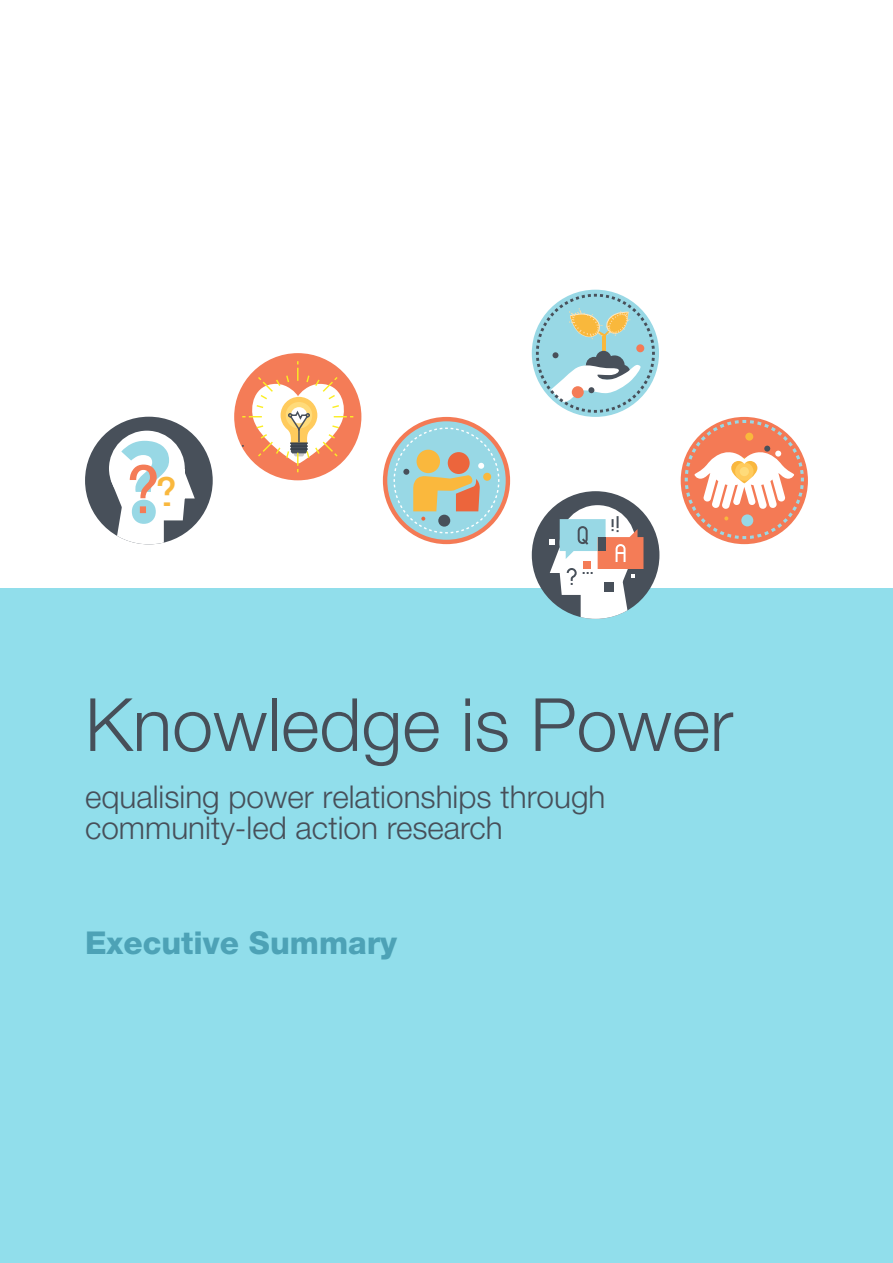
<style>
.page{position:relative;width:893px;height:1263px;background:#fff}
.page>*{position:absolute;margin:0;border:0;box-sizing:border-box;transform-origin:0 0}
.t1{font:700 119.7px "Source Code Pro";color:#98d8e5}
.Heading_1{font:300 73.5px "Helvetica Neue";color:#474f59}
.Heading_1-2{font:300 31.5px/31.5px "Helvetica Neue";color:#474f59}
.Heading_1-3{font:800 31.5px "Helvetica Neue";color:#4da2b6}
.s1{font-family:"MS P Gothic";font-weight:400;font-size:71.85px;color:#f47c57}
.s2{font-family:"OCRB";font-weight:400;font-size:45.9px;color:#f9b83e}
</style>
<div class="page">
<div style="left:0;top:589px;width:893px;height:674px;background:#91deeb"></div>
<svg style="left:534px;top:292px;width:122px;height:122px"></svg>
<div style="left:383px;top:417px;width:127px;height:127px;background:#f47a55;border-radius:50%"></div>
<div style="left:387px;top:421px;width:119px;height:119px;background:#98d8e5;border-radius:50%"></div>
<svg style="left:393px;top:427px;width:107px;height:107px"></svg>
<div style="left:85px;top:417px;width:128px;height:127px;background:#48505a;border-radius:50%"></div>
<div style="left:109px;top:431px;width:76px;height:75px;background:#fff;border-radius:50%"></div>
<svg style="left:111px;top:473px;width:84px;height:71px"></svg>
<div style="left:234px;top:353px;width:127px;height:127px;background:#f47c57;border-radius:50%"></div>
<svg style="left:683px;top:418px;width:123px;height:123px"></svg>
<svg style="left:241px;top:360px;width:114px;height:114px"></svg>
<div style="left:532px;top:491px;width:127px;height:128px;background:#48505a;border-radius:50%"></div>
<div style="left:560px;top:505px;width:75px;height:76px;background:#fff;border-radius:50%"></div>
<svg style="left:549px;top:514px;width:94px;height:105px"></svg>
<div style="left:604px;top:582px;width:10px;height:10px;background:#48505a"></div>
<h1 class="t1" style="left:110px;top:406px;width:73px">?<span class="s1">?</span> <span class="s2">?</span></h1>
<p class="Heading_1" style="left:85px;top:680px;width:650px">Knowledge is Power</p>
<p class="Heading_1-2" style="left:85px;top:780px;width:522px">equalising power relationships through community-led action research</p>
<p class="Heading_1-3" style="left:85px;top:923px;width:314px">Executive Summary</p>
</div>
